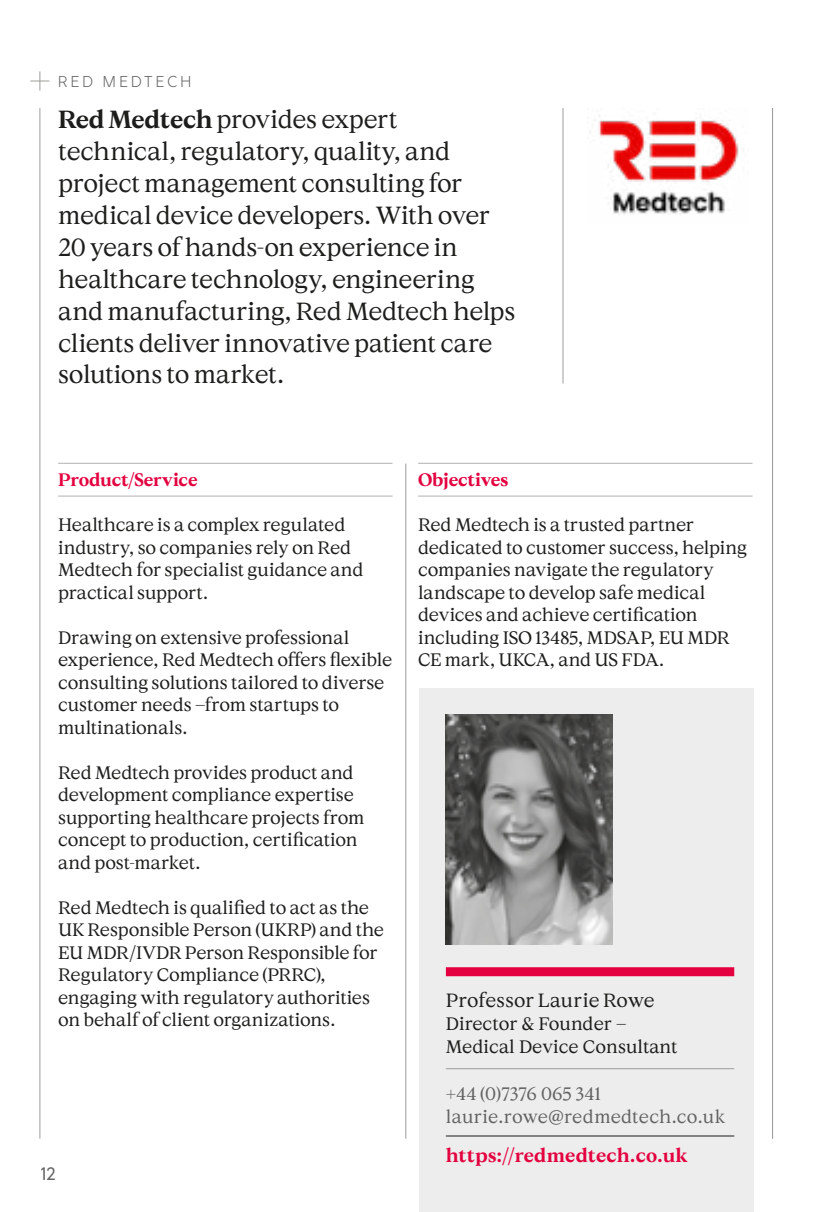
<style>
.page{position:relative;width:830px;height:1212px;background:#fff}
.page>*{position:absolute;margin:0;border:0;box-sizing:border-box;transform-origin:0 0}
.StandFirst_Serif_16_19pt{font:24.75px/31.9px "Wales Serif";letter-spacing:-.015em;color:#1d1d1b}
.URL{font:700 19.12px "Wales Serif";letter-spacing:.015em;color:#e4003f}
.StandFirst_Serif_16_19pt-2{font:19.12px "Wales Serif";color:#1d1d1b}
._02_Body{font:18px/22.5px "Wales Serif";letter-spacing:-.01em;color:#1d1d1b}
._02_Body-2{font:18px/22.9px "Wales Serif";letter-spacing:.01em;color:#646363}
.Job_Title{font:18px/22.9px "Wales Serif";color:#1d1d1b}
._01_Red_Title_Line{font:700 18px "Wales Serif";letter-spacing:-.01em;color:#e4003f}
.t1{font:18px "Wales Sans Body";color:#646363}
.t2{font:300 15.75px "Wales Sans Headline";letter-spacing:.205em;color:#646363}
.s1{font-weight:700}
</style>
<div class="page">
<hr style="left:58px;top:463px;width:334px;height:1px;background:#b3b2b2">
<hr style="left:58px;top:496px;width:334px;height:1px;background:#b3b2b2">
<hr style="left:418px;top:463px;width:334px;height:1px;background:#b3b2b2">
<hr style="left:418px;top:496px;width:334px;height:1px;background:#b3b2b2">
<div style="left:419px;top:689px;width:334px;height:523px;background:#ededed"></div>
<div style="left:445px;top:967px;width:288px;height:9px;background:#e4003f"></div>
<img style="left:445px;top:715px;width:167px;height:229px">
<hr style="left:445px;top:1068px;width:288px;height:1px;background:#9d9d9c">
<hr style="left:445px;top:1135px;width:288px;height:1px;background:#1d1d1b">
<hr style="left:405px;top:464px;width:1px;height:675px;background:#9d9d9c">
<hr style="left:39px;top:108px;width:1px;height:1031px;background:#9d9d9c">
<svg style="left:30px;top:71px;width:19px;height:20px"></svg>
<hr style="left:562px;top:108px;width:1px;height:275px;background:#9d9d9c">
<hr style="left:771px;top:108px;width:1px;height:1031px;background:#9d9d9c">
<img style="left:590px;top:115px;width:154px;height:100px">
<p class="t2" style="left:58px;top:71px;width:135px">RED MEDTECH</p>
<p class="StandFirst_Serif_16_19pt" style="left:58px;top:103px;width:459px"><span class="s1">Red Medtech</span> provides expert technical, regulatory, quality, and project management consulting for medical device developers. With over 20 years of hands-on experience in healthcare technology, engineering and manufacturing, Red Medtech helps clients deliver innovative patient care solutions to market.</p>
<p class="_01_Red_Title_Line" style="left:58px;top:469px;width:141px">Product/Service</p>
<p class="_02_Body" style="left:58px;top:513px;width:307px">Healthcare is a complex regulated industry, so companies rely on Red<br>Medtech for specialist guidance and practical support.</p>
<p class="_02_Body" style="left:58px;top:626px;width:335px">Drawing on extensive professional experience, Red Medtech offers flexible consulting solutions tailored to diverse customer needs –from startups to multinationals.</p>
<p class="_02_Body" style="left:58px;top:761px;width:308px">Red Medtech provides product and development compliance expertise supporting healthcare projects from concept to production, certification and post-market.</p>
<p class="_02_Body" style="left:58px;top:896px;width:327px">Red Medtech is qualified to act as the UK Responsible Person (UKRP) and the EU MDR/IVDR Person Responsible for Regulatory Compliance (PRRC), engaging with regulatory authorities on behalf of client organizations.</p>
<p class="t1" style="left:41px;top:1163px;width:17px">12</p>
<p class="_01_Red_Title_Line" style="left:418px;top:469px;width:92px">Objectives</p>
<p class="_02_Body" style="left:418px;top:513px;width:330px">Red Medtech is a trusted partner dedicated to customer success, helping companies navigate the regulatory landscape to develop safe medical devices and achieve certification including ISO 13485, MDSAP, EU MDR CE mark, UKCA, and US FDA.</p>
<p class="StandFirst_Serif_16_19pt-2" style="left:445px;top:989px;width:210px">Professor Laurie Rowe</p>
<p class="Job_Title" style="left:445px;top:1012px;width:233px">Director &amp; Founder –<br>Medical Device Consultant</p>
<p class="_02_Body-2" style="left:445px;top:1082px;width:281px">+44 (0)7376 065 341 laurie.rowe@redmedtech.co.uk</p>
<p class="URL" style="left:445px;top:1143px;width:244px">https://redmedtech.co.uk</p>
</div>
